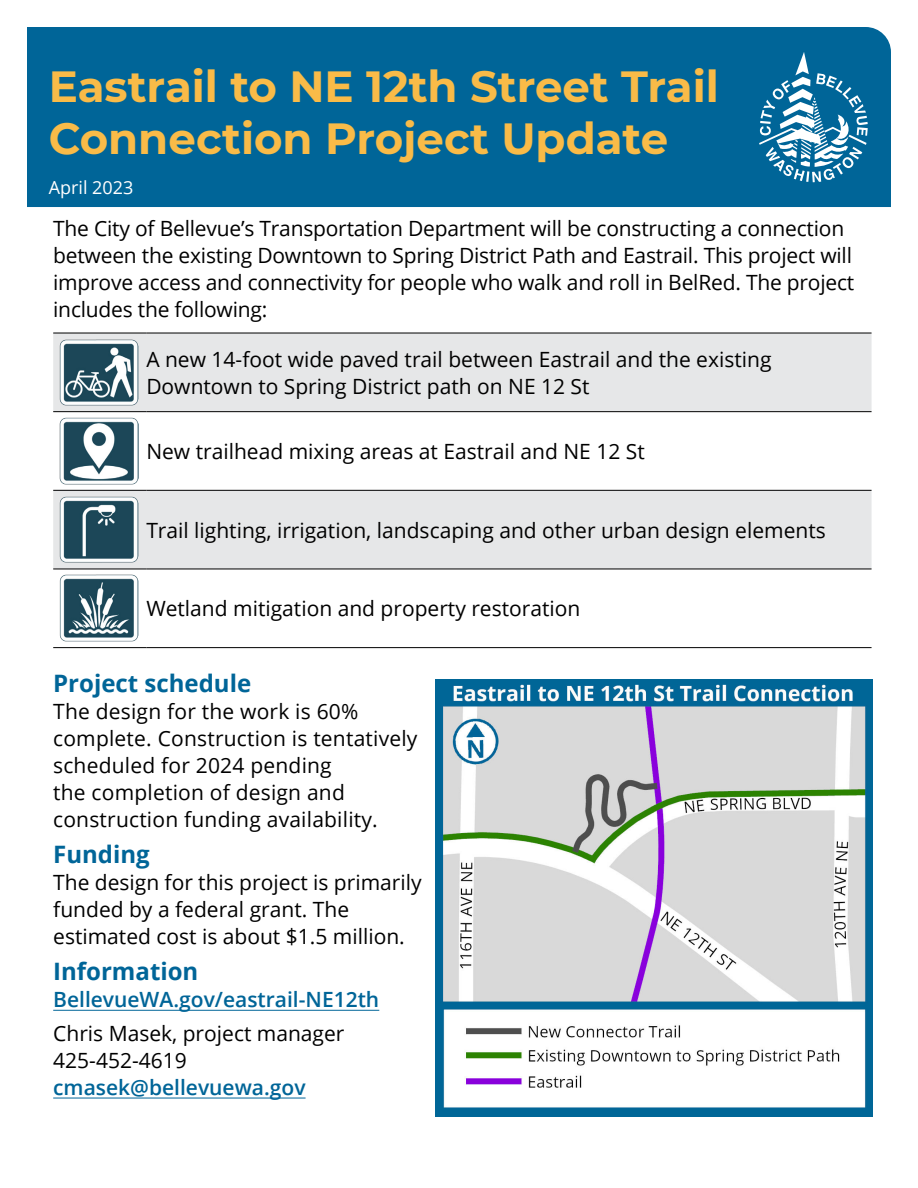
<style>
.page{position:relative;width:918px;height:1188px;background:#fff}
.page>*{position:absolute;margin:0;border:0;box-sizing:border-box;transform-origin:0 0}
.LARGE_TITLE_flyer_si{font:700 43.5px/52.5px "Montserrat";color:#f9bb48}
.subheads_in_text{font:700 24px "Open Sans";color:#006598}
.text{font:21px/27px "Open Sans";color:#000}
.text_in_table{font:21px/27px "Open Sans";color:#000}
.text-2{font:600 21px "Open Sans";color:#006598}
.street_flyer_side{font:18px "Open Sans";color:#fff}
.s1{font-weight:600;color:#006598}
</style>
<div class="page">
<svg style="left:53px;top:334px;width:819px;height:235px;fill:#e6e7e8"></svg>
<hr style="left:53px;top:333px;width:93px;height:1px;background:#000">
<hr style="left:146px;top:333px;width:726px;height:1px;background:#000">
<hr style="left:53px;top:411px;width:93px;height:1px;background:#000">
<hr style="left:146px;top:411px;width:726px;height:1px;background:#000">
<hr style="left:53px;top:490px;width:93px;height:1px;background:#000">
<hr style="left:146px;top:490px;width:726px;height:1px;background:#000">
<hr style="left:53px;top:569px;width:93px;height:1px;background:#000">
<hr style="left:146px;top:569px;width:726px;height:1px;background:#000">
<hr style="left:53px;top:647px;width:93px;height:1px;background:#000">
<hr style="left:146px;top:647px;width:726px;height:1px;background:#000">
<img style="left:59px;top:339px;width:79px;height:67px">
<img style="left:59px;top:418px;width:79px;height:66px">
<img style="left:59px;top:496px;width:79px;height:67px">
<img style="left:59px;top:575px;width:79px;height:67px">
<div style="left:27px;top:27px;width:864px;height:180px;background:#006598"></div>
<svg style="left:759px;top:52px;width:109px;height:130px"></svg>
<hr style="left:53px;top:1010px;width:326px;height:1px;background:#006598">
<hr style="left:53px;top:1098px;width:253px;height:1px;background:#006598">
<img style="left:435px;top:679px;width:438px;height:437px">
<p class="LARGE_TITLE_flyer_si" style="left:49px;top:58px;width:672px">Eastrail to NE 12th Street Trail<br>Connection Project Update</p>
<p class="street_flyer_side" style="left:49px;top:175px;width:86px">April 2023</p>
<p class="text" style="left:53px;top:215px;width:803px">The City of Bellevue’s Transportation Department will be constructing a connection between the existing Downtown to Spring District Path and Eastrail. This project will improve access and connectivity for people who walk and roll in BelRed. The project includes the following:</p>
<p class="text_in_table" style="left:146px;top:345px;width:627px">A new 14-foot wide paved trail between Eastrail and the existing<br>Downtown to Spring District path on NE 12 St</p>
<p class="text_in_table" style="left:146px;top:437px;width:500px">New trailhead mixing areas at Eastrail and NE 12 St</p>
<p class="text_in_table" style="left:146px;top:516px;width:681px">Trail lighting, irrigation, landscaping and other urban design elements</p>
<p class="text_in_table" style="left:146px;top:595px;width:436px">Wetland mitigation and property restoration</p>
<p class="subheads_in_text" style="left:53px;top:667px;width:199px">Project schedule</p>
<p class="text" style="left:53px;top:698px;width:366px">The design for the work is 60% complete. Construction is tentatively scheduled for 2024 pending<br>the completion of design and construction funding availability.</p>
<p class="subheads_in_text" style="left:53px;top:838px;width:98px">Funding</p>
<p class="text" style="left:53px;top:869px;width:370px">The design for this project is primarily funded by a federal grant. The estimated cost is about $1.5 million.</p>
<p class="subheads_in_text" style="left:53px;top:955px;width:147px">Information</p>
<p class="text-2" style="left:53px;top:985px;width:328px">BellevueWA.gov/eastrail-NE12th</p>
<p class="text" style="left:53px;top:1019px;width:293px">Chris Masek, project manager<br>425-452-4619 <span class="s1">cmasek@bellevuewa.gov</span></p>
</div>
